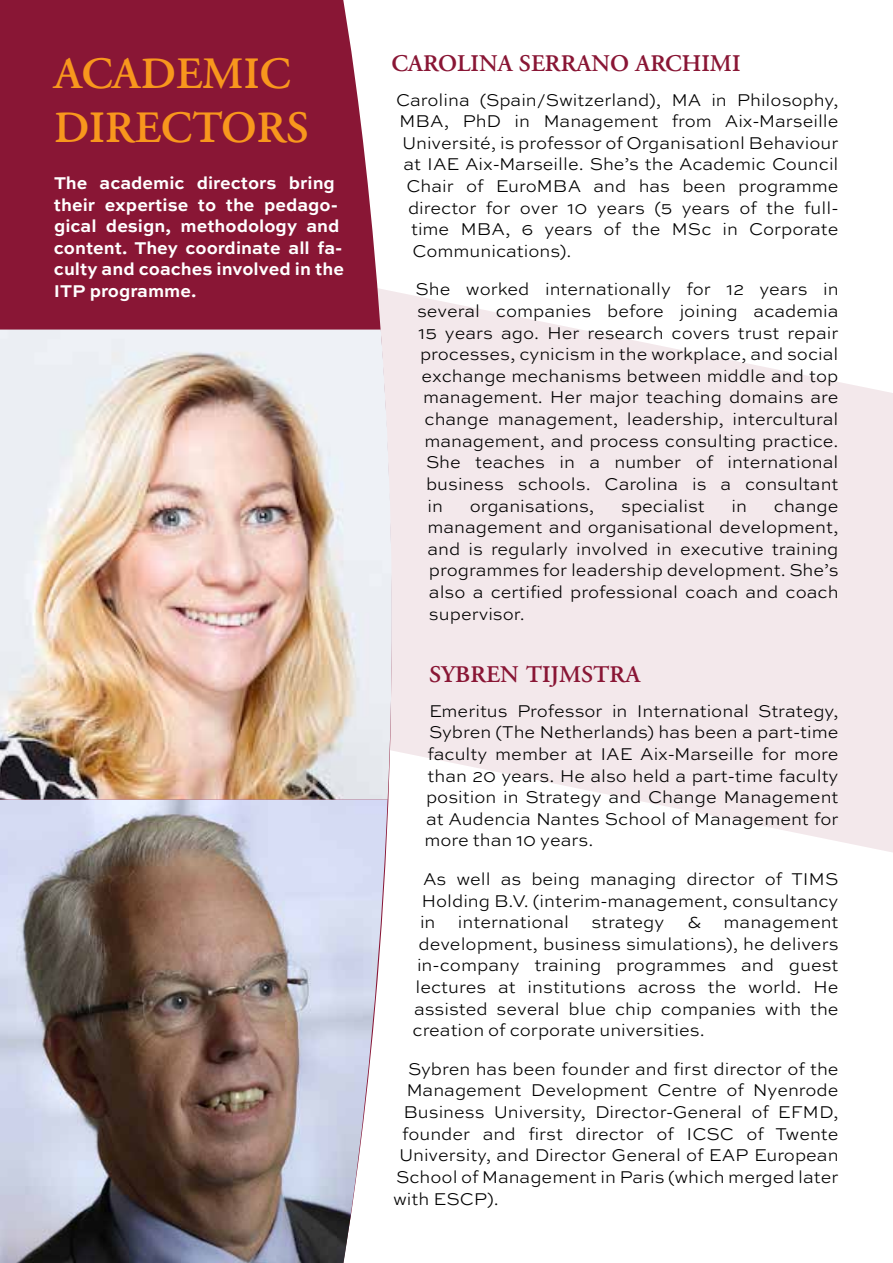
<style>
.page{position:relative;width:893px;height:1263px;background:#fff}
.page>*{position:absolute;margin:0;border:0;box-sizing:border-box;transform-origin:0 0}
.t1{font:600 45px/54px "Adobe Garamond LT";color:#f8971d}
.t2{font:600 24px "Adobe Garamond LT";color:#891635}
.t3{font:300 18px/21.6px "Sweet Sans Pro";color:#000;text-align:justify}
.t4{font:700 18px/21.6px "Sweet Sans Pro";color:#fff}
</style>
<div class="page">
<svg style="left:392px;top:291px;width:501px;height:562px;fill:#f3e8eb"></svg>
<div style="left:0;top:0;width:392px;height:808px;background:#891635"></div>
<img style="left:0;top:799px;width:388px;height:464px">
<img style="left:0;top:330px;width:392px;height:469px">
<h1 class="t1" style="left:54px;top:47px;width:256px">ACADEMIC<br>DI RECTORS</h1>
<p class="t4" style="left:54px;top:171px;width:292px">The academic directors bring their expertise to the pedago&shy;gical design, methodology and content. They coordinate all fa&shy;culty and coaches involved in the<br>ITP programme.</p>
<h2 class="t2" style="left:392px;top:50px;width:348px">CAROLINA SERRANO ARCHIMI</h2>
<p class="t3" style="left:396px;top:88px;width:444px">Carolina (Spain/Switzerland), MA in Philosophy,</p>
<p class="t3" style="left:399px;top:110px;width:441px">MBA, PhD in Management from Aix-Marseille</p>
<p class="t3" style="left:402px;top:131px;width:438px">Université, is professor of Organisationl Behaviour</p>
<p class="t3" style="left:404px;top:153px;width:437px">at IAE Aix-Marseille. She’s the Academic Council</p>
<p class="t3" style="left:407px;top:175px;width:434px">Chair of EuroMBA and has been programme</p>
<p class="t3" style="left:408px;top:196px;width:432px">director for over 10 years (5 years of the full-</p>
<p class="t3" style="left:411px;top:218px;width:429px">time MBA, 6 years of the MSc in Corporate</p>
<p class="t3" style="left:413px;top:239px;width:161px">Communications).</p>
<p class="t3" style="left:416px;top:278px;width:425px">She worked internationally for 12 years in</p>
<p class="t3" style="left:417px;top:300px;width:423px">several companies before joining academia</p>
<p class="t3" style="left:419px;top:321px;width:421px">15 years ago. H er research covers trust repair</p>
<p class="t3" style="left:420px;top:343px;width:420px">processes, cynicism in the workplace, and social</p>
<p class="t3" style="left:421px;top:364px;width:419px">exchange mechanisms between middle and top</p>
<p class="t3" style="left:423px;top:386px;width:417px">management. Her major teaching domains are</p>
<p class="t3" style="left:424px;top:408px;width:415px">change management, leadership, intercultural</p>
<p class="t3" style="left:424px;top:429px;width:416px">management, and process consulting practice.</p>
<p class="t3" style="left:426px;top:451px;width:414px">She teaches in a number of international</p>
<p class="t3" style="left:426px;top:472px;width:414px">business schools. Carolina is a consultant</p>
<p class="t3" style="left:427px;top:494px;width:17px">in</p>
<p class="t3" style="left:470px;top:494px;width:126px">organisations,</p>
<p class="t3" style="left:621px;top:494px;width:85px">specialist</p>
<p class="t3" style="left:732px;top:494px;width:17px">in</p>
<p class="t3" style="left:427px;top:494px;width:413px;text-indent:346px">change management and organisational development, and is regularly involved in executive training programmes for leadership development. She’s also a certified professional coach and coach supervisor.</p>
<h2 class="t2" style="left:429px;top:661px;width:213px">SYBREN TIJMSTRA</h2>
<p class="t3" style="left:424px;top:699px;width:416px">Emeritus Professor in International Strategy, Sybren (The N etherlands) has been a part-time faculty member at IAE Aix-Marseille for more than 20 years. H e also held a part-time faculty position in Strategy and Change Management at Audencia Nantes School of Management for more than 10 years.</p>
<p class="t3" style="left:423px;top:867px;width:415px">As well as being managing director of TIMS</p>
<p class="t3" style="left:421px;top:889px;width:419px">Holding B.V. (interim-management, consultancy</p>
<p class="t3" style="left:420px;top:911px;width:420px">in international strategy &amp; management</p>
<p class="t3" style="left:418px;top:932px;width:422px">development, business simulations), he delivers</p>
<p class="t3" style="left:417px;top:954px;width:423px">in-company training programmes and guest</p>
<p class="t3" style="left:416px;top:975px;width:424px">lectures at institutions across the world. H e</p>
<p class="t3" style="left:414px;top:997px;width:426px">assisted several blue chip companies with the</p>
<p class="t3" style="left:413px;top:1019px;width:294px">creation of corporate universities.</p>
<p class="t3" style="left:402px;top:1057px;width:438px;text-indent:6px">Sybren has been founder and first director of the Management Development Centre of Nyenrode Business University, Director-General of EFMD, founder and first director of ICSC</p>
<p class="t3" style="left:746px;top:1122px;width:94px">of Twente</p>
<p class="t3" style="left:399px;top:1144px;width:441px">University, and Director General of EAP European</p>
<p class="t3" style="left:396px;top:1165px;width:444px">School of Management in Paris (which merged later</p>
<p class="t3" style="left:393px;top:1187px;width:68px">with ESCP</p>
<p class="t3" style="left:487px;top:1187px;width:13px">).</p>
</div>
